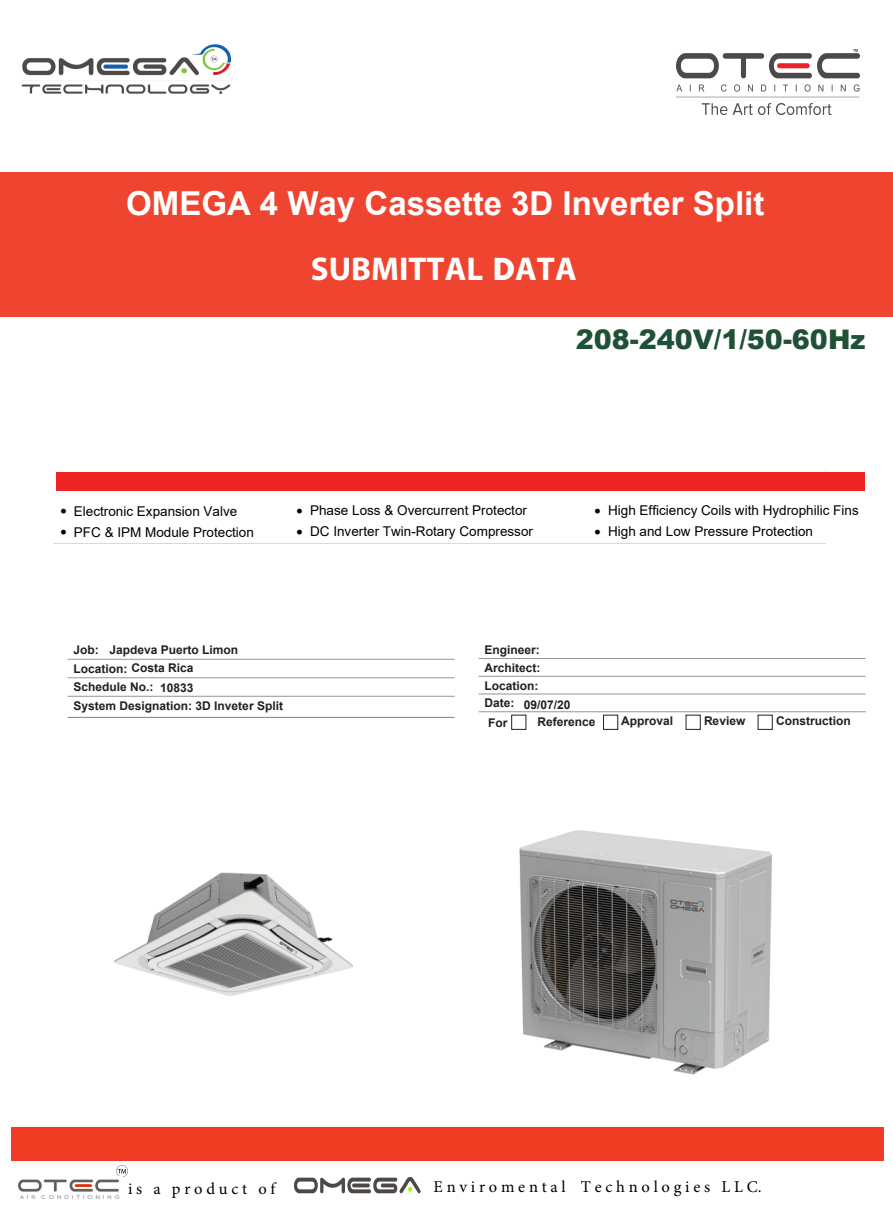
<style>
.page{position:relative;width:893px;height:1212px;background:#fff}
.page>*{position:absolute;margin:0;border:0;box-sizing:border-box;transform-origin:0 0}
.t1{font:700 33px "Arial";color:#fff}
.t2{font:700 33px "Myriad Hebrew";color:#fff}
.t3{font:900 27px "Arial";color:#205137}
.t4{font:16.5px "Minion Pro";color:#000}
.t5{font:13.5px "Arial";color:#000}
.t6{font:13.5px "Arial";color:#000}
.t7{font:700 12px/18.5px "Arial";color:#231f20}
.t8{font:700 12px "Arial";color:#231f20}
.s1{font-family:"Aharoni"}
.s2{font-style:inherit}
</style>
<div class="page">
<img style="left:21px;top:44px;width:210px;height:50px">
<div style="left:0;top:172px;width:893px;height:145px;background:#ef4530"></div>
<svg style="left:210px;top:55px;width:8px;height:8px"></svg>
<img style="left:676px;top:49px;width:183px;height:65px">
<hr style="left:68px;top:659px;width:132px;height:1px;background:#939598">
<hr style="left:200px;top:659px;width:255px;height:1px;background:#939598">
<hr style="left:68px;top:677px;width:132px;height:1px;background:#939598">
<hr style="left:200px;top:677px;width:255px;height:1px;background:#939598">
<hr style="left:68px;top:696px;width:132px;height:1px;background:#939598">
<hr style="left:200px;top:696px;width:255px;height:1px;background:#939598">
<hr style="left:479px;top:658px;width:132px;height:1px;background:#939598">
<hr style="left:611px;top:658px;width:255px;height:1px;background:#939598">
<hr style="left:479px;top:676px;width:132px;height:1px;background:#939598">
<hr style="left:611px;top:676px;width:255px;height:1px;background:#939598">
<hr style="left:479px;top:694px;width:132px;height:1px;background:#939598">
<hr style="left:611px;top:694px;width:255px;height:1px;background:#939598">
<hr style="left:479px;top:711px;width:132px;height:1px;background:#939598">
<hr style="left:611px;top:711px;width:255px;height:1px;background:#939598">
<div style="left:511px;top:715px;width:15px;height:15px;border:1px solid #231f20"></div>
<div style="left:603px;top:715px;width:15px;height:15px;border:1px solid #231f20"></div>
<div style="left:686px;top:715px;width:15px;height:15px;border:1px solid #231f20"></div>
<div style="left:758px;top:715px;width:15px;height:15px;border:1px solid #231f20"></div>
<hr style="left:68px;top:717px;width:387px;height:1px;background:#808285">
<div style="left:56px;top:472px;width:809px;height:18px;background:#ee2524"></div>
<hr style="left:53px;top:543px;width:414px;height:1px;background:#d9d9d9">
<hr style="left:467px;top:543px;width:358px;height:1px;background:#d9d9d9">
<div style="left:11px;top:1127px;width:872px;height:34px;background:#ef3c22"></div>
<svg style="left:116px;top:1165px;width:12px;height:12px"></svg>
<img style="left:294px;top:1177px;width:127px;height:16px">
<img style="left:17px;top:1176px;width:105px;height:23px">
<img style="left:519px;top:830px;width:253px;height:245px">
<img style="left:114px;top:872px;width:239px;height:124px">
<h1 class="t1" style="left:126px;top:180px;width:640px">OMEGA 4 Way Cassette 3D Inverter Split</h1>
<h1 class="t2" style="left:311px;top:250px;width:267px">SUBMITTAL <span class="s1">D</span>ATA</h1>
<h2 class="t3" style="left:576px;top:320px;width:291px">208-240V/1/50-60Hz</h2>
<p class="t5" style="left:60px;top:502px;width:178px">• Electronic Expansion Valve</p>
<p class="t6" style="left:297px;top:501px;width:232px">• Phase Loss &amp; Overcurrent <span class="s2">Protector</span></p>
<p class="t5" style="left:595px;top:501px;width:266px">• High Efficiency Coils with Hydrophilic Fins</p>
<p class="t5" style="left:60px;top:523px;width:195px">• PFC &amp; IPM Module Protection</p>
<p class="t5" style="left:297px;top:522px;width:238px">• DC Inverter Twin-Rotary Compressor</p>
<p class="t6" style="left:595px;top:522px;width:220px">• High and Low Pressure Protection</p>
<p class="t7" style="left:109px;top:640px;width:130px">Japdeva Puerto Limon</p>
<p class="t7" style="left:160px;top:679px;width:35px">10833</p>
<p class="t7" style="left:74px;top:641px;width:211px">Job:<br>Location: <span class="s2">Costa Rica<br></span>Schedule No.:<br>System Designation: 3D Inveter Split</p>
<p class="t7" style="left:485px;top:641px;width:58px;line-height:17.7px">Engineer:<br>Architect:<br>Location:<br>Date:</p>
<p class="t8" style="left:524px;top:696px;width:48px">0<span class="s2">9</span>/<span class="s2">07</span>/20</p>
<p class="t7" style="left:488px;top:714px;width:21px">For</p>
<p class="t7" style="left:538px;top:713px;width:60px">Reference</p>
<p class="t7" style="left:621px;top:712px;width:54px">Approval</p>
<p class="t7" style="left:704px;top:712px;width:43px">Review</p>
<p class="t7" style="left:776px;top:712px;width:76px">Construction</p>
<h3 class="t4" style="left:128px;top:1177px;width:149px">i s a p r o d u c t o f</h3>
<h3 class="t4" style="left:434px;top:1176px;width:329px">E n v i r o m e n t a l T e c h n o l o g i e s L L C.</h3>
</div>
